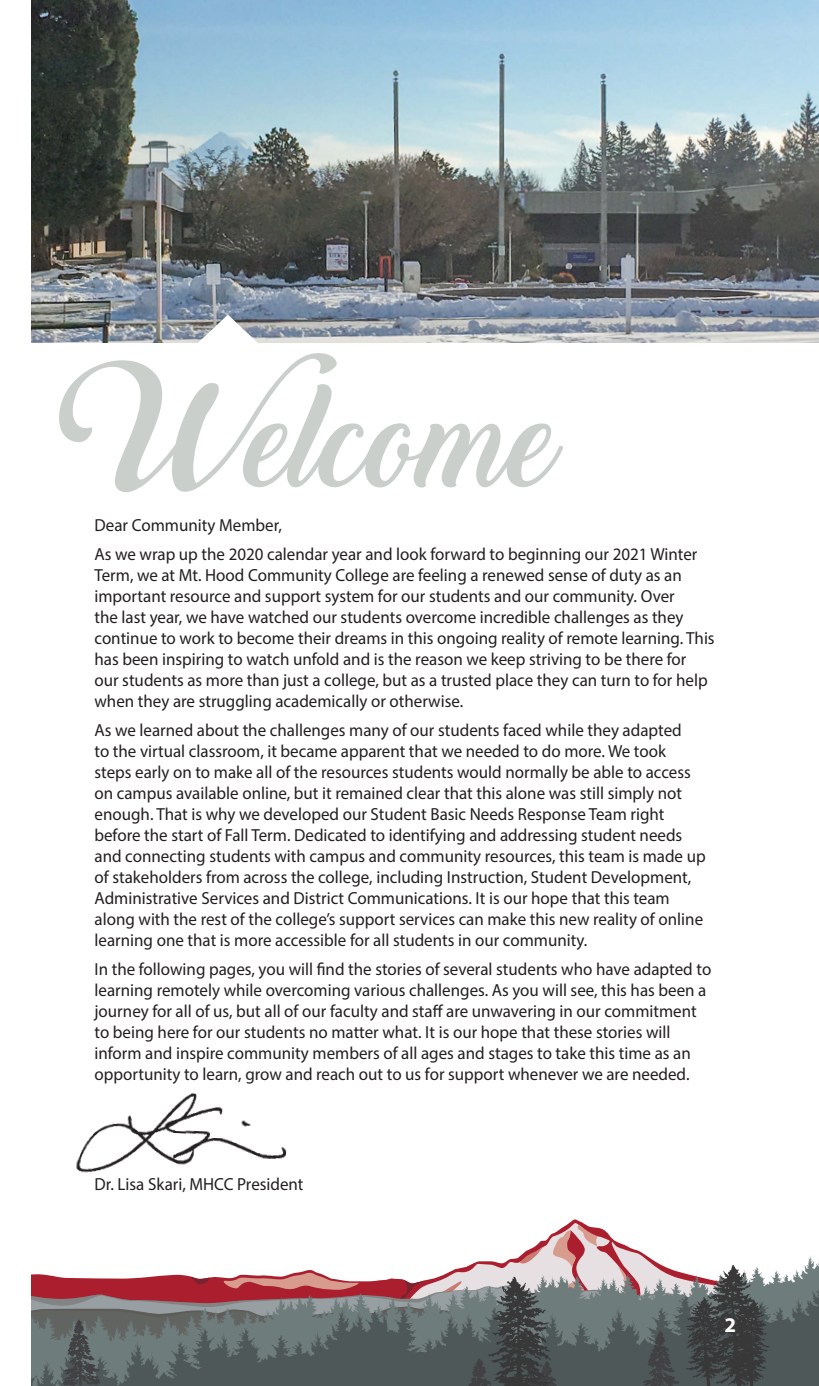
<style>
.page{position:relative;width:819px;height:1386px;background:#fff}
.page>*{position:absolute;margin:0;border:0;box-sizing:border-box;transform-origin:0 0}
.t1{font:127.58px "Backto Black Demo";color:#cbcfcc}
.t2{font:700 21px "Myriad Pro";color:#fff}
.t3{font:17.5px/21px "Myriad Pro";color:#231f20}
</style>
<div class="page">
<svg style="left:32px;top:1224px;width:787px;height:161px"></svg>
<img style="left:32px;top:0;width:787px;height:343px">
<svg style="left:185px;top:315px;width:103px;height:28px"></svg>
<img style="left:76px;top:1092px;width:211px;height:81px">
<h1 class="t1" style="left:61px;top:369px;width:499px">Welcome</h1>
<p class="t3" style="left:94px;top:510px;width:604px;line-height:28.9px">Dear Community Member,<br>As we wrap up the 2020 calendar year and look forward to beginning our 2021 Winter</p>
<p class="t3" style="left:94px;top:564px;width:622px">Term, we at Mt. Hood Community College are feeling a renewed sense of duty as an important resource and support system for our students and our community. Over<br>the last year, we have watched our students overcome incredible challenges as they continue to work to become their dreams in this ongoing reality of remote learning. This has been inspiring to watch unfold and is the reason we keep striving to be there for our students as more than just a college, but as a trusted place they can turn to for help when they are struggling academically or otherwise.</p>
<p class="t3" style="left:94px;top:719px;width:613px">As we learned about the challenges many of our students faced while they adapted<br>to the virtual classroom, it became apparent that we needed to do more. We took steps early on to make all of the resources students would normally be able to access on campus available online, but it remained clear that this alone was still simply not enough. That is why we developed our Student Basic Needs Response Team right before the start of Fall Term. Dedicated to identifying and addressing student needs and connecting students with campus and community resources, this team is made up of stakeholders from across the college, including Instruction, Student Development, Administrative Services and District Communications. It is our hope that this team along with the rest of the college’s support services can make this new reality of online learning one that is more accessible for all students in our community.</p>
<p class="t3" style="left:94px;top:958px;width:618px">In the following pages, you will find the stories of several students who have adapted to learning remotely while overcoming various challenges. As you will see, this has been a journey for all of us, but all of our faculty and staff are unwavering in our commitment to being here for our students no matter what. It is our hope that these stories will inform and inspire community members of all ages and stages to take this time as an opportunity to learn, grow and reach out to us for support whenever we are needed.</p>
<p class="t3" style="left:94px;top:1173px;width:211px">Dr. Lisa Skari, MHCC President</p>
<p class="t2" style="left:724px;top:1313px;width:13px">2</p>
</div>
